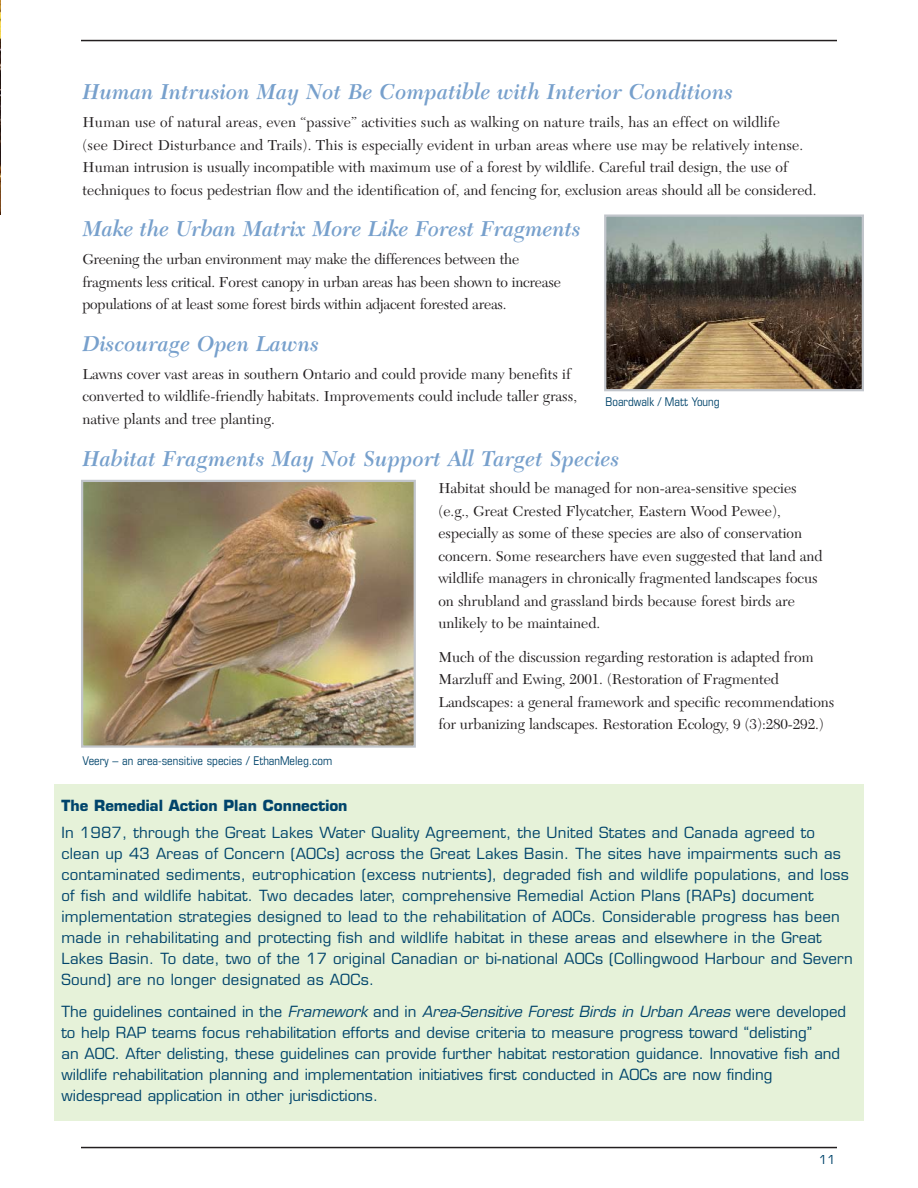
<style>
.page{position:relative;width:918px;height:1188px;background:#fff}
.page>*{position:absolute;margin:0;border:0;box-sizing:border-box;transform-origin:0 0}
.t1{font:italic 600 22.5px "New Caledonia";color:#77a0cc}
.t2{font:15px/22.5px "New Caledonia";color:#231f20}
.t3{font:15px/21px "Eurostile";letter-spacing:.015em;color:#00446b}
.t4{font:700 15px "Eurostile";color:#00446b}
.t5{font:condensed 12px "Eurostile";color:#00446b}
.t6{font:12px "Eurostile";color:#00446b}
.s1{font-style:italic}
</style>
<div class="page">
<hr style="left:81px;top:40px;width:756px;height:1px;background:#231f20">
<hr style="left:81px;top:1147px;width:756px;height:1px;background:#231f20">
<img style="left:607px;top:217px;width:254px;height:171px">
<div style="left:604px;top:214px;width:260px;height:177px;border:2px solid #c1c5cb"></div>
<img style="left:84px;top:483px;width:329px;height:262px">
<div style="left:81px;top:480px;width:335px;height:268px;border:2px solid #c1c5cb"></div>
<img style="left:0;top:0;width:1px;height:214px">
<div style="left:54px;top:784px;width:810px;height:336px;background:#e6f2d9"></div>
<h1 class="t1" style="left:82px;top:83px;width:653px">Human Intrusion May Not Be Compatible with Interior Conditions</h1>
<p class="t2" style="left:82px;top:113px;width:735px">Human use of natural areas, even “passive” activities such as walking on nature trails, has an effect on wildlife<br>(see Direct Disturbance and Trails). This is especially evident in urban areas where use may be relatively intense.<br>Human intrusion is usually incompatible with maximum use of a forest by wildlife. Careful trail design, the use of techniques to focus pedestrian flow and the identification of, and fencing for, exclusion areas should all be considered.</p>
<h1 class="t1" style="left:82px;top:220px;width:500px">Make the Urban Matrix More Like Forest Fragments</h1>
<p class="t2" style="left:82px;top:250px;width:480px">Greening the urban environment may make the differences between the fragments less critical. Forest canopy in urban areas has been shown to increase populations of at least some forest birds within adjacent forested areas.</p>
<h1 class="t1" style="left:82px;top:334px;width:238px">Discourage Open Lawns</h1>
<p class="t2" style="left:82px;top:364px;width:496px">Lawns cover vast areas in southern Ontario and could provide many benefits if converted to wildlife-friendly habitats. Improvements could include taller grass, native plants and tree planting.</p>
<h1 class="t1" style="left:82px;top:449px;width:539px">Habitat Fragments May Not Support All Target Species</h1>
<p class="t2" style="left:438px;top:479px;width:386px">Habitat should be managed for non-area-sensitive species (e.g., Great Crested Flycatcher, Eastern Wood Pewee), especially as some of these species are also of conservation concern. Some researchers have even suggested that land and wildlife managers in chronically fragmented landscapes focus on shrubland and grassland birds because forest birds are unlikely to be maintained.</p>
<p class="t2" style="left:438px;top:647px;width:398px">Much of the discussion regarding restoration is adapted from Marzluff and Ewing, 2001. (Restoration of Fragmented Landscapes: a general framework and specific recommendations for urbanizing landscapes. Restoration Ecology, 9 (3):280-292.)</p>
<p class="t5" style="left:606px;top:398px;width:115px">Boardwalk / Matt Young</p>
<p class="t5" style="left:82px;top:757px;width:251px">Veery – an area-sensitive species / EthanMeleg.com</p>
<p class="t4" style="left:62px;top:800px;width:288px">The Remedial Action Plan Connection</p>
<p class="t3" style="left:62px;top:823px;width:793px">In 1987, through the Great Lakes Water Quality Agreement, the United States and Canada agreed to clean up 43 Areas of Concern (AOCs) across the Great Lakes Basin. The sites have impairments such as contaminated sediments, eutrophication (excess nutrients), degraded fish and wildlife populations, and loss of fish and wildlife habitat. Two decades later, comprehensive Remedial Action Plans (RAPs) document implementation strategies designed to lead to the rehabilitation of AOCs. Considerable progress has been made in rehabilitating and protecting fish and wildlife habitat in these areas and elsewhere in the Great Lakes Basin. To date, two of the 17 original Canadian or bi-national AOCs (Collingwood Harbour and Severn Sound) are no longer designated as AOCs.</p>
<p class="t3" style="left:61px;top:1002px;width:786px">The guidelines contained in the <span class="s1">Framework</span> and in <span class="s1">Area-Sensitive Forest Birds in Urban Areas</span> were developed to help RAP teams focus rehabilitation efforts and devise criteria to measure progress toward “delisting”<br>an AOC. After delisting, these guidelines can provide further habitat restoration guidance. Innovative fish and wildlife rehabilitation planning and implementation initiatives first conducted in AOCs are now finding widespread application in other jurisdictions.</p>
<p class="t6" style="left:819px;top:1155px;width:18px">11</p>
</div>
